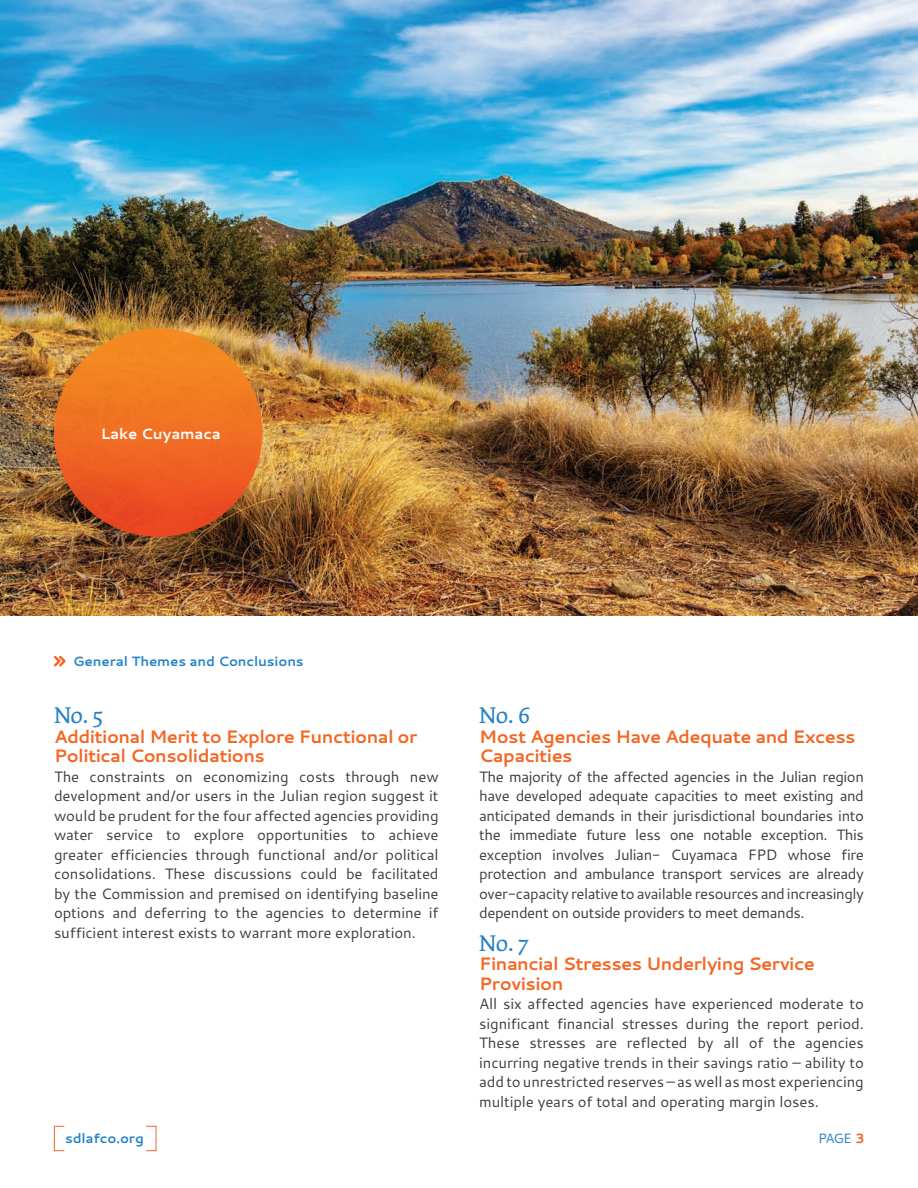
<style>
.page{position:relative;width:918px;height:1188px;background:#fff}
.page>*{position:absolute;margin:0;border:0;box-sizing:border-box;transform-origin:0 0}
.Body_Sub{font:24px "Dolly Pro";color:#2783c5}
.Body_Sub_head_smalle{font:700 18px/19.5px "Cantarell";letter-spacing:-.03em;color:#f36623}
.Body_Copy{font:15px/19.5px "Cantarell";letter-spacing:-.01em;color:#3e3e3f;text-align:justify}
.Body_Copy-2{font:700 15px "Cantarell";letter-spacing:-.01em;color:#fff}
.Body_Copy-3{font:700 13.5px "Cantarell";letter-spacing:-.01em;color:#2783c5}
.t1{font:13.5px "Cantarell";color:#2783c5}
.s1{font-weight:700;color:#f36623}
</style>
<div class="page">
<svg style="left:54px;top:1126px;width:103px;height:25px"></svg>
<svg style="left:54px;top:656px;width:12px;height:11px"></svg>
<img style="left:0;top:0;width:918px;height:615px">
<div style="left:54px;top:328px;width:208px;height:209px;background:linear-gradient(to bottom,#f49421,#e94423);border-radius:50%"></div>
<p class="Body_Copy-2" style="left:101px;top:423px;width:121px">Lake Cuyamaca</p>
<p class="Body_Copy-3" style="left:73px;top:652px;width:232px">General Themes and Conclusions</p>
<p class="Body_Sub" style="left:54px;top:700px;width:50px">No. 5</p>
<p class="Body_Sub_head_smalle" style="left:54px;top:726px;width:365px">Additional Merit to Explore Functional or<br>Political Consolidations</p>
<p class="Body_Copy" style="left:54px;top:766px;width:386px">The constraints on economizing costs through new development and/or users in the Julian region suggest it would be prudent for the four affected agencies providing water service to explore opportunities to achieve greater efficiencies through functional and/or political consolidations. These discussions could be facilitated by the Commission and premised on identifying baseline options and deferring to the agencies to determine if sufficient interest exists to warrant more exploration.</p>
<p class="Body_Sub" style="left:479px;top:700px;width:52px">No. 6</p>
<p class="Body_Sub_head_smalle" style="left:479px;top:726px;width:378px">Most Agencies Have Adequate and Excess<br>Capacities</p>
<p class="Body_Copy" style="left:479px;top:766px;width:386px">The majority of the affected agencies in the Julian region have developed adequate capacities to meet existing and anticipated demands in their jurisdictional boundaries into the immediate future less one notable exception. This exception involves Julian- Cuyamaca FPD whose fire protection and ambulance transport services are already over-capacity relative to available resources and increasingly dependent on outside providers to meet demands.</p>
<p class="Body_Sub" style="left:479px;top:928px;width:51px">No. 7</p>
<p class="Body_Sub_head_smalle" style="left:479px;top:954px;width:337px">Financial Stresses Underlying Service<br>Provision</p>
<p class="Body_Copy" style="left:479px;top:994px;width:386px">All six affected agencies have experienced moderate to significant financial stresses during the report period.<br>These stresses are reflected by all of the agencies incurring negative trends in their savings ratio – ability to add to unrestricted reserves – as well as most experiencing multiple years of total and operating margin loses.</p>
<p class="Body_Copy-3" style="left:65px;top:1129px;width:80px">sdlafco.org</p>
<p class="t1" style="left:818px;top:1129px;width:48px">PAGE <span class="s1">3</span></p>
</div>
